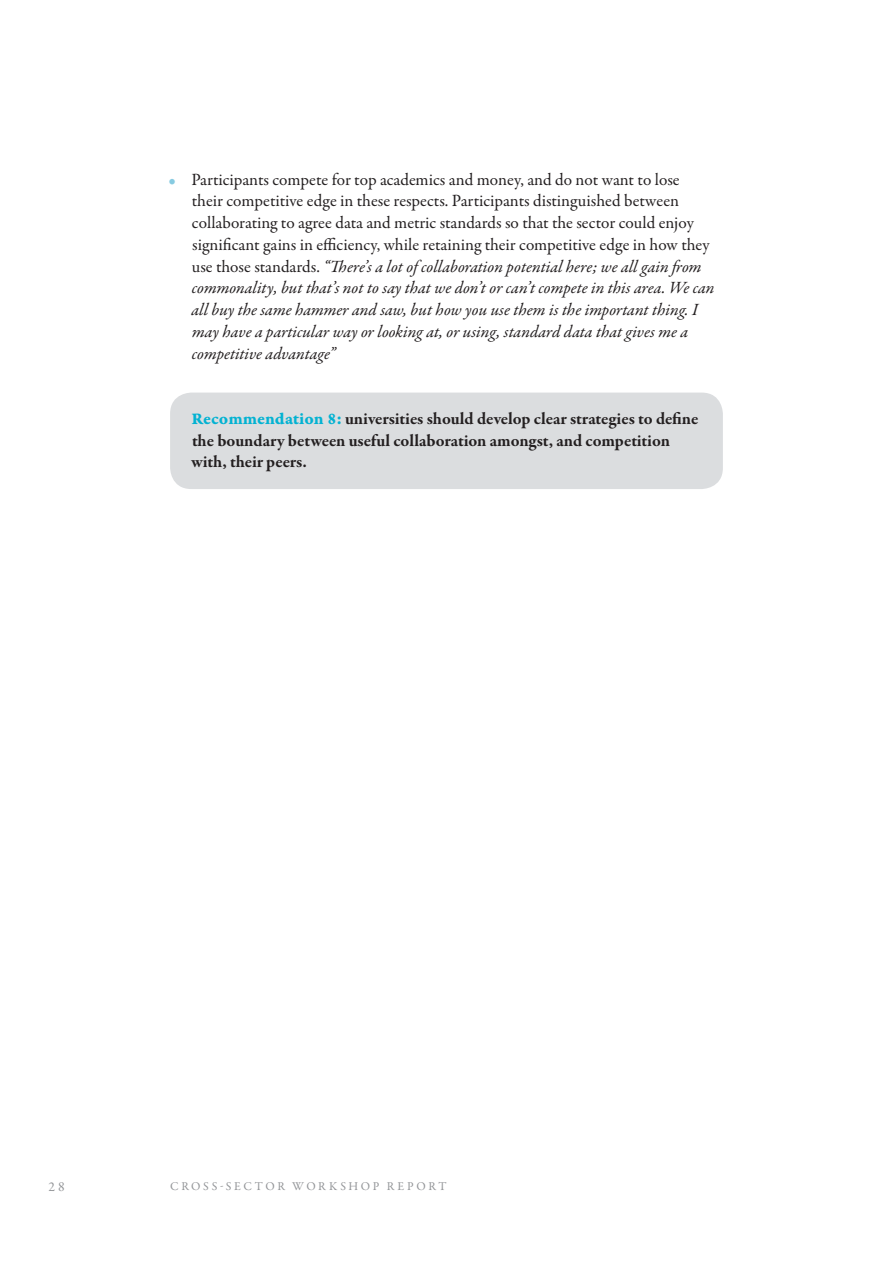
<style>
.page{position:relative;width:893px;height:1263px;background:#fff}
.page>*{position:absolute;margin:0;border:0;box-sizing:border-box;transform-origin:0 0}
.BULLETS{font:17.25px/21.8px "Garamond Premr Pro";color:#231f20}
.RECOMMENDATIONS_TXT{font:700 17.25px/21.8px "Garamond Premr Pro";letter-spacing:-.005em;color:#231f20}
.t1{font:13.65px "Garamond Premr Pro";color:#939598}
.t2{font:12px "Garamond Premr Pro";letter-spacing:.22em;color:#939598}
.s1{color:#87cbe1}
.s2{font-style:italic}
.s3{font-family:"Garamond Premr Pro Bd Capt";font-weight:400;color:#03b2d2}
</style>
<div class="page">
<div style="left:170px;top:393px;width:553px;height:96px;background:#dbdddf;border-radius:21px"></div>
<p class="BULLETS" style="left:192px;top:169px;width:525px;text-indent:-23px"><span class="s1">•</span> Participants compete for top academics and money, and do not want to lose their competitive edge in these respects. Participants distinguished between collaborating to agree data and metric standards so that the sector could enjoy significant gains in efficiency, while retaining their competitive edge in how they use those standards. <span class="s2">“There’s a lot of collaboration potential here; we all gain from commonality, but that’s not to say that we don’t or can’t compete in this area. We can all buy the same hammer and saw, but how you use them is the important thing. I may have a particular way or looking at, or using, standard data that gives me a competitive advantage”</span></p>
<p class="RECOMMENDATIONS_TXT" style="left:191px;top:408px;width:508px"><span class="s3">Recommendation 8:</span> universities should develop clear strategies to define the boundary between useful collaboration amongst, and competition with, their peers.</p>
<p class="t1" style="left:48px;top:1178px;width:18px">28</p>
<p class="t2" style="left:170px;top:1179px;width:278px">CROSS-SECTOR WORKSHOP REPORT</p>
</div>
